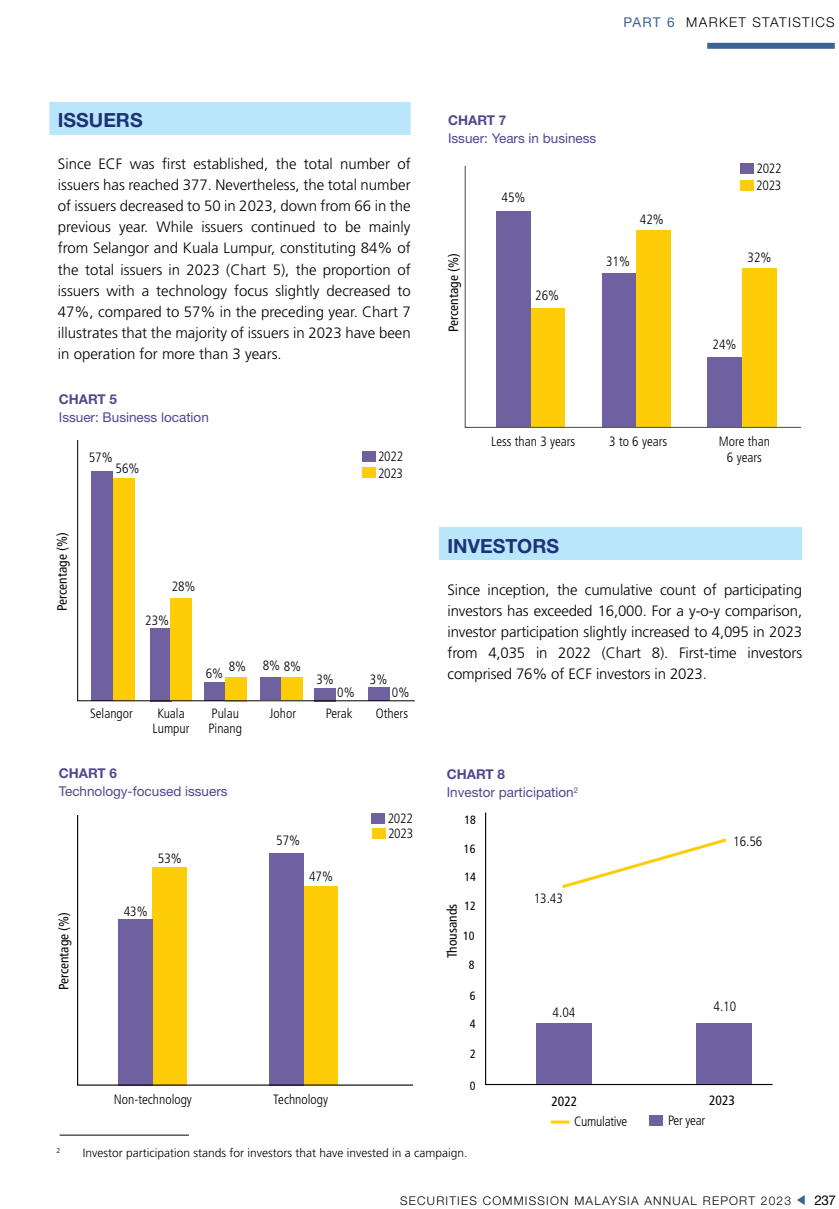
<style>
.page{position:relative;width:839px;height:1209px;background:#fff}
.page>*{position:absolute;margin:0;border:0;box-sizing:border-box;transform-origin:0 0}
.t1{font:700 19.5px "Helvetica Neue LT Std";color:#1e3278}
.t2{font:300 15px/21px "Frutiger LT Std";letter-spacing:-.01em;color:#000;text-align:justify}
.t3{font:300 condensed 13.5px/16.5px "Frutiger LT Std";color:#000;text-align:center}
.t4{font:13.5px/18px "Helvetica Neue LT Std";color:#544590}
.t5{font:condensed 13.5px "Frutiger LT Std";color:#000}
.t6{font:300 condensed 13.5px/16.4px "Frutiger LT Std";letter-spacing:-.02em;color:#000}
.t7{font:300 13.5px "Helvetica Neue LT Std";letter-spacing:.1em;color:#000}
.t8{font:700 13.5px "Helvetica Neue LT Std";color:#544590}
.t9{font:13.5px "Helvetica Neue LT Std";color:#000}
.t10{font:300 12px "Frutiger LT Std";color:#000}
.t11{font:300 12px "Helvetica Neue LT Std";letter-spacing:.1em;color:#000}
.t12{font:condensed 12px "Frutiger LT Std";color:#000}
.t13{font:300 7.05px "Frutiger LT Std";color:#000}
.s1{font-weight:400;color:#3d6593}
.s2{font-weight:700}
</style>
<div class="page">
<div style="left:707px;top:43px;width:128px;height:6px;background:#3d6593"></div>
<svg style="left:797px;top:1195px;width:8px;height:10px"></svg>
<hr style="left:60px;top:1135px;width:129px;height:1px;background:#000">
<div style="left:49px;top:102px;width:362px;height:33px;background:#b9e6fa"></div>
<svg style="left:77px;top:440px;width:338px;height:261px"></svg>
<div style="left:362px;top:451px;width:13px;height:11px;background:#6f61a0"></div>
<div style="left:362px;top:468px;width:13px;height:10px;background:#ffcd08"></div>
<div style="left:372px;top:813px;width:13px;height:10px;background:#6f61a0"></div>
<svg style="left:77px;top:814px;width:337px;height:272px"></svg>
<div style="left:439px;top:527px;width:363px;height:33px;background:#b9e6fa"></div>
<div style="left:740px;top:163px;width:14px;height:10px;background:#6f61a0"></div>
<svg style="left:464px;top:165px;width:337px;height:263px"></svg>
<svg style="left:485px;top:812px;width:288px;height:273px"></svg>
<hr style="left:551px;top:1120px;width:18px;height:3px;background:#ffcd08">
<svg style="left:559px;top:836px;width:171px;height:54px"></svg>
<div style="left:649px;top:1115px;width:13px;height:10px;background:#6f61a0"></div>
<div style="left:537px;top:1024px;width:55px;height:60px;background:#6f61a0"></div>
<div style="left:696px;top:1024px;width:56px;height:60px;background:#6f61a0"></div>
<h1 class="t1" style="left:58px;top:108px;width:86px">ISSUERS</h1>
<p class="t2" style="left:58px;top:154px;width:354px">Since ECF was first established, the total number of issuers has reached 377. Nevertheless, the total number of issuers decreased to 50 in 2023, down from 66 in the previous year. While issuers continued to be mainly from Selangor and Kuala Lumpur, constituting 84% of the total issuers in 2023 (Chart 5), the proportion of issuers with a technology focus slightly decreased to 47%, compared to 57% in the preceding year. Chart 7 illustrates that the majority of issuers in 2023 have been in operation for more than 3 years.</p>
<p class="t8" style="left:59px;top:391px;width:60px">CHART 5</p>
<p class="t4" style="left:59px;top:408px;width:152px">Issuer: Business location</p>
<p class="t3" style="left:89px;top:450px;width:25px">57%</p>
<p class="t3" style="left:116px;top:460px;width:25px">56%</p>
<p class="t6" style="left:378px;top:448px;width:27px">2022<br>2023</p>
<p class="t5" style="left:54px;top:611px;width:80px;rotate:-90deg">Percentage (%)</p>
<p class="t3" style="left:172px;top:578px;width:25px">28%</p>
<p class="t3" style="left:145px;top:612px;width:25px">23%</p>
<p class="t3" style="left:229px;top:658px;width:74px">8% 8% 8%</p>
<p class="t3" style="left:206px;top:666px;width:19px">6%</p>
<p class="t3" style="left:316px;top:671px;width:19px">3%</p>
<p class="t3" style="left:370px;top:671px;width:19px">3%</p>
<p class="t3" style="left:337px;top:684px;width:19px">0%</p>
<p class="t3" style="left:392px;top:684px;width:19px">0%</p>
<p class="t3" style="left:90px;top:705px;width:44px">Selangor</p>
<p class="t3" style="left:157px;top:705px;width:29px">Kuala</p>
<p class="t3" style="left:270px;top:705px;width:28px">Johor</p>
<p class="t3" style="left:153px;top:720px;width:39px">Lumpur</p>
<p class="t3" style="left:211px;top:705px;width:29px">Pulau</p>
<p class="t3" style="left:326px;top:705px;width:28px">Perak</p>
<p class="t3" style="left:376px;top:705px;width:34px">Others</p>
<p class="t3" style="left:208px;top:720px;width:35px">Pinang</p>
<p class="t8" style="left:59px;top:765px;width:60px">CHART 6</p>
<p class="t4" style="left:59px;top:782px;width:170px">Technology-focused issuers</p>
<p class="t5" style="left:56px;top:990px;width:80px;rotate:-90deg">Percentage (%)</p>
<p class="t3" style="left:158px;top:850px;width:25px">53%</p>
<p class="t3" style="left:124px;top:903px;width:25px">43%</p>
<p class="t3" style="left:114px;top:1092px;width:80px">Non-technology</p>
<p class="t3" style="left:276px;top:832px;width:25px">57%</p>
<p class="t3" style="left:309px;top:868px;width:25px">47%</p>
<p class="t3" style="left:273px;top:1092px;width:56px">Technology</p>
<p class="t6" style="left:388px;top:810px;width:27px;line-height:15.5px">2022<br>2023</p>
<p class="t7" style="left:623px;top:14px;width:213px"><span class="s1">PART 6</span> MARKET STATISTICS</p>
<p class="t8" style="left:448px;top:112px;width:60px">CHART 7</p>
<p class="t4" style="left:448px;top:129px;width:150px">Issuer: Years in business</p>
<p class="t5" style="left:446px;top:332px;width:80px;rotate:-90deg">Percentage (%)</p>
<p class="t3" style="left:501px;top:189px;width:25px">45%</p>
<p class="t3" style="left:535px;top:287px;width:25px">26%</p>
<p class="t3" style="left:640px;top:212px;width:25px">42%</p>
<p class="t3" style="left:606px;top:253px;width:25px">31%</p>
<p class="t3" style="left:491px;top:433px;width:86px">Less than 3 years</p>
<p class="t3" style="left:609px;top:433px;width:59px">3 to 6 years</p>
<p class="t6" style="left:756px;top:160px;width:27px;line-height:17.2px">2022<br>2023</p>
<p class="t3" style="left:747px;top:249px;width:25px">32%</p>
<p class="t3" style="left:713px;top:336px;width:25px">24%</p>
<p class="t3" style="left:719px;top:433px;width:53px">More than<br>6 years</p>
<h1 class="t1" style="left:448px;top:533px;width:113px">INVESTORS</h1>
<p class="t2" style="left:448px;top:579px;width:356px">Since inception, the cumulative count of participating investors has exceeded 16,000. For a y-o-y comparison, investor participation slightly increased to 4,095 in 2023 from 4,035 in 2022 (Chart 8). First-time investors comprised 76% of ECF investors in 2023.</p>
<p class="t4" style="left:447px;top:765px;width:133px"><span class="s2">CHART 8<br></span>Investor participation<sup>2</sup></p>
<p class="t12" style="left:464px;top:813px;width:13px">18</p>
<p class="t12" style="left:464px;top:842px;width:13px">16</p>
<p class="t12" style="left:464px;top:870px;width:13px">14</p>
<p class="t12" style="left:464px;top:899px;width:13px">12</p>
<p class="t5" style="left:444px;top:958px;width:56px;rotate:-90deg">Thousands</p>
<p class="t12" style="left:463px;top:929px;width:13px">10</p>
<p class="t12" style="left:469px;top:958px;width:7px">8</p>
<p class="t12" style="left:470px;top:989px;width:7px">6</p>
<p class="t12" style="left:470px;top:1017px;width:7px">4</p>
<p class="t12" style="left:470px;top:1047px;width:7px">2</p>
<p class="t12" style="left:470px;top:1078px;width:7px">0</p>
<p class="t3" style="left:534px;top:890px;width:31px">13.43</p>
<p class="t3" style="left:553px;top:1004px;width:24px">4.04</p>
<p class="t3" style="left:733px;top:833px;width:31px">16.56</p>
<p class="t3" style="left:713px;top:998px;width:24px">4.10</p>
<p class="t5" style="left:551px;top:1093px;width:27px">2022</p>
<p class="t5" style="left:709px;top:1092px;width:27px">2023</p>
<p class="t6" style="left:574px;top:1113px;width:54px">Cumulative</p>
<p class="t3" style="left:668px;top:1112px;width:39px">Per year</p>
<p class="t13" style="left:57px;top:1146px;width:5px">2</p>
<p class="t10" style="left:83px;top:1146px;width:386px">Investor participation stands for investors that have invested in a campaign.</p>
<p class="t11" style="left:400px;top:1193px;width:392px">SECURITIES COMMISSION MALAYSIA ANNUAL REPORT 2023</p>
<p class="t9" style="left:814px;top:1192px;width:23px">237</p>
</div>
